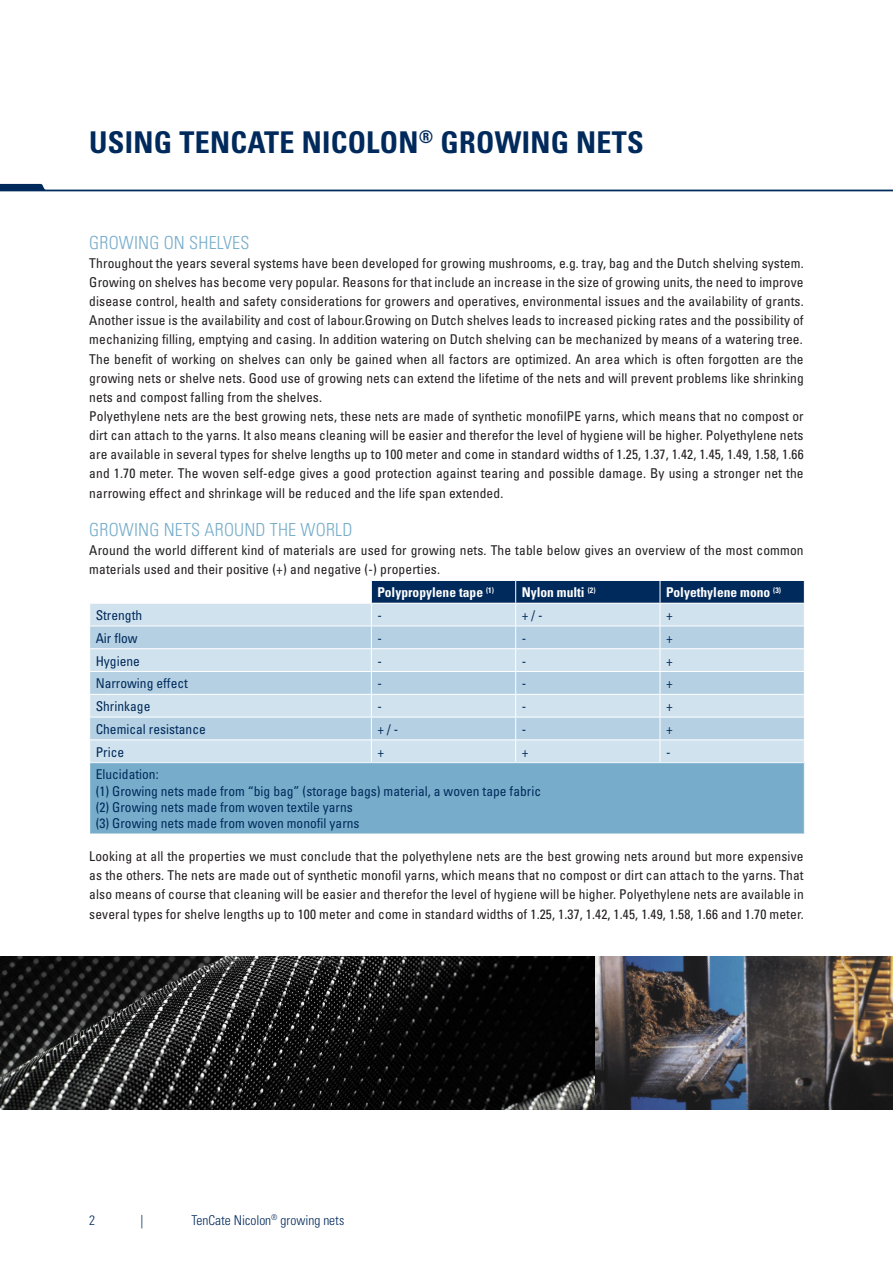
<style>
.page{position:relative;width:893px;height:1263px;background:#fff}
.page>*{position:absolute;margin:0;border:0;box-sizing:border-box;transform-origin:0 0}
.t1{font:700 condensed 30px "Univers";letter-spacing:.01em;color:#002a5c}
.t2{font:300 condensed 18px "Univers";letter-spacing:.01em;color:#77adca}
.Body_text{font:condensed 13.5px/19.2px "Univers";letter-spacing:.01em;color:#231f20;text-align:justify}
.Cell_row{font:condensed 13.5px "Univers";color:#002a5c}
.Cell_header{font:700 condensed 13.5px "Univers";color:#fff}
.t3{font:300 condensed 13.5px "Univers";color:#002a5c}
</style>
<div class="page">
<svg style="left:0;top:184px;width:893px;height:7px"></svg>
<div style="left:90px;top:604px;width:281px;height:158px;background:#d0e2ed"></div>
<svg style="left:90px;top:627px;width:281px;height:112px;background:#bfd7e6"></svg>
<div style="left:90px;top:763px;width:714px;height:71px;background:#77adca"></div>
<hr style="left:89px;top:626px;width:282px;height:1px;background:#fff">
<hr style="left:89px;top:648px;width:282px;height:1px;background:#fff">
<hr style="left:89px;top:671px;width:282px;height:1px;background:#fff">
<hr style="left:89px;top:694px;width:282px;height:1px;background:#fff">
<hr style="left:89px;top:717px;width:282px;height:1px;background:#fff">
<hr style="left:89px;top:739px;width:282px;height:1px;background:#fff">
<svg style="left:371px;top:580px;width:434px;height:182px;background:#afc7d8"></svg>
<img style="left:0;top:957px;width:893px;height:153px">
<p class="t1" style="left:89px;top:124px;width:556px">USING TENCATE NICOLON<sup>®</sup> GROWING NETS</p>
<p class="t2" style="left:89px;top:232px;width:162px">GROWING ON SHELVES</p>
<p class="Body_text" style="left:89px;top:253px;width:716px">Throughout the years several systems have been developed for growing mushrooms, e.g. tray, bag and the Dutch shelving system.<br>Growing on shelves has become very popular. Reasons for that include an increase in the size of growing units, the need to improve disease control, health and safety considerations for growers and operatives, environmental issues and the availability of grants.<br>Another issue is the availability and cost of labour.Growing on Dutch shelves leads to increased picking rates and the possibility of mechanizing filling, emptying and casing. In addition watering on Dutch shelving can be mechanized by means of a watering tree.</p>
<p class="Body_text" style="left:89px;top:349px;width:716px">The benefit of working on shelves can only be gained when all factors are optimized. An area which is often forgotten are the growing nets or shelve nets. Good use of growing nets can extend the lifetime of the nets and will prevent problems like shrinking nets and compost falling from the shelves.</p>
<p class="Body_text" style="left:89px;top:406px;width:716px">Polyethylene nets are the best growing nets, these nets are made of synthetic monofilPE yarns, which means that no compost or dirt can attach to the yarns. It also means cleaning will be easier and therefor the level of hygiene will be higher. Polyethylene nets are available in several types for shelve lengths up to 100 meter and come in standard widths of 1.25, 1.37, 1.42, 1.45, 1.49, 1.58, 1.66 and 1.70 meter. The woven self-edge gives a good protection against tearing and possible damage. By using a stronger net the narrowing effect and shrinkage will be reduced and the life span extended.</p>
<p class="t2" style="left:89px;top:519px;width:265px">GROWING NETS AROUND THE WORLD</p>
<p class="Body_text" style="left:89px;top:540px;width:716px">Around the world different kind of materials are used for growing nets. The table below gives an overview of the most common materials used and their positive (+) and negative (-) properties.</p>
<p class="Cell_header" style="left:377px;top:584px;width:118px">Polypropylene tape <sup>(1)</sup></p>
<p class="Cell_header" style="left:522px;top:584px;width:75px">Nylon multi <sup>(2)</sup></p>
<p class="Cell_header" style="left:666px;top:584px;width:117px">Polyethylene mono <sup>(3)</sup></p>
<p class="Cell_row" style="left:96px;top:607px;width:48px">Strength</p>
<p class="Cell_row" style="left:377px;top:607px;width:6px">-</p>
<p class="Cell_row" style="left:522px;top:607px;width:22px">+ / -</p>
<p class="Cell_row" style="left:666px;top:607px;width:8px">+</p>
<p class="Cell_row" style="left:96px;top:629px;width:43px">Air flow</p>
<p class="Cell_row" style="left:377px;top:629px;width:6px">-</p>
<p class="Cell_row" style="left:522px;top:629px;width:6px">-</p>
<p class="Cell_row" style="left:666px;top:629px;width:8px">+</p>
<p class="Cell_row" style="left:96px;top:652px;width:46px">Hygiene</p>
<p class="Cell_row" style="left:377px;top:652px;width:6px">-</p>
<p class="Cell_row" style="left:522px;top:652px;width:6px">-</p>
<p class="Cell_row" style="left:666px;top:652px;width:8px">+</p>
<p class="Cell_row" style="left:96px;top:675px;width:94px">Narrowing effect</p>
<p class="Cell_row" style="left:377px;top:675px;width:6px">-</p>
<p class="Cell_row" style="left:522px;top:675px;width:6px">-</p>
<p class="Cell_row" style="left:666px;top:675px;width:8px">+</p>
<p class="Cell_row" style="left:96px;top:698px;width:56px">Shrinkage</p>
<p class="Cell_row" style="left:377px;top:698px;width:6px">-</p>
<p class="Cell_row" style="left:522px;top:698px;width:6px">-</p>
<p class="Cell_row" style="left:666px;top:698px;width:8px">+</p>
<p class="Cell_row" style="left:96px;top:720px;width:112px">Chemical resistance</p>
<p class="Cell_row" style="left:377px;top:720px;width:22px">+ / -</p>
<p class="Cell_row" style="left:522px;top:720px;width:6px">-</p>
<p class="Cell_row" style="left:666px;top:720px;width:8px">+</p>
<p class="Cell_row" style="left:96px;top:743px;width:30px">Price</p>
<p class="Cell_row" style="left:377px;top:743px;width:8px">+</p>
<p class="Cell_row" style="left:522px;top:743px;width:8px">+</p>
<p class="Cell_row" style="left:666px;top:743px;width:6px">-</p>
<p class="Cell_row" style="left:96px;top:766px;width:64px">Elucidation:</p>
<p class="Cell_row" style="left:96px;top:782px;width:447px">(1) Growing nets made from “big bag” (storage bags) material, a woven tape fabric</p>
<p class="Cell_row" style="left:96px;top:798px;width:259px">(2) Growing nets made from woven textile yarns</p>
<p class="Cell_row" style="left:96px;top:815px;width:265px">(3) Growing nets made from woven monofil yarns</p>
<p class="Body_text" style="left:89px;top:846px;width:716px">Looking at all the properties we must conclude that the polyethylene nets are the best growing nets around but more expensive as the others. The nets are made out of synthetic monofil yarns, which means that no compost or dirt can attach to the yarns. That also means of course that cleaning will be easier and therefor the level of hygiene will be higher. Polyethylene nets are available in several types for shelve lengths up to 100 meter and come in standard widths of 1.25, 1.37, 1.42, 1.45, 1.49, 1.58, 1.66 and 1.70 meter.</p>
<p class="t3" style="left:89px;top:1212px;width:7px">2</p>
<p class="t3" style="left:140px;top:1212px;width:4px">|</p>
<p class="t3" style="left:191px;top:1212px;width:154px">TenCate Nicolon<sup>®</sup> growing nets</p>
</div>
